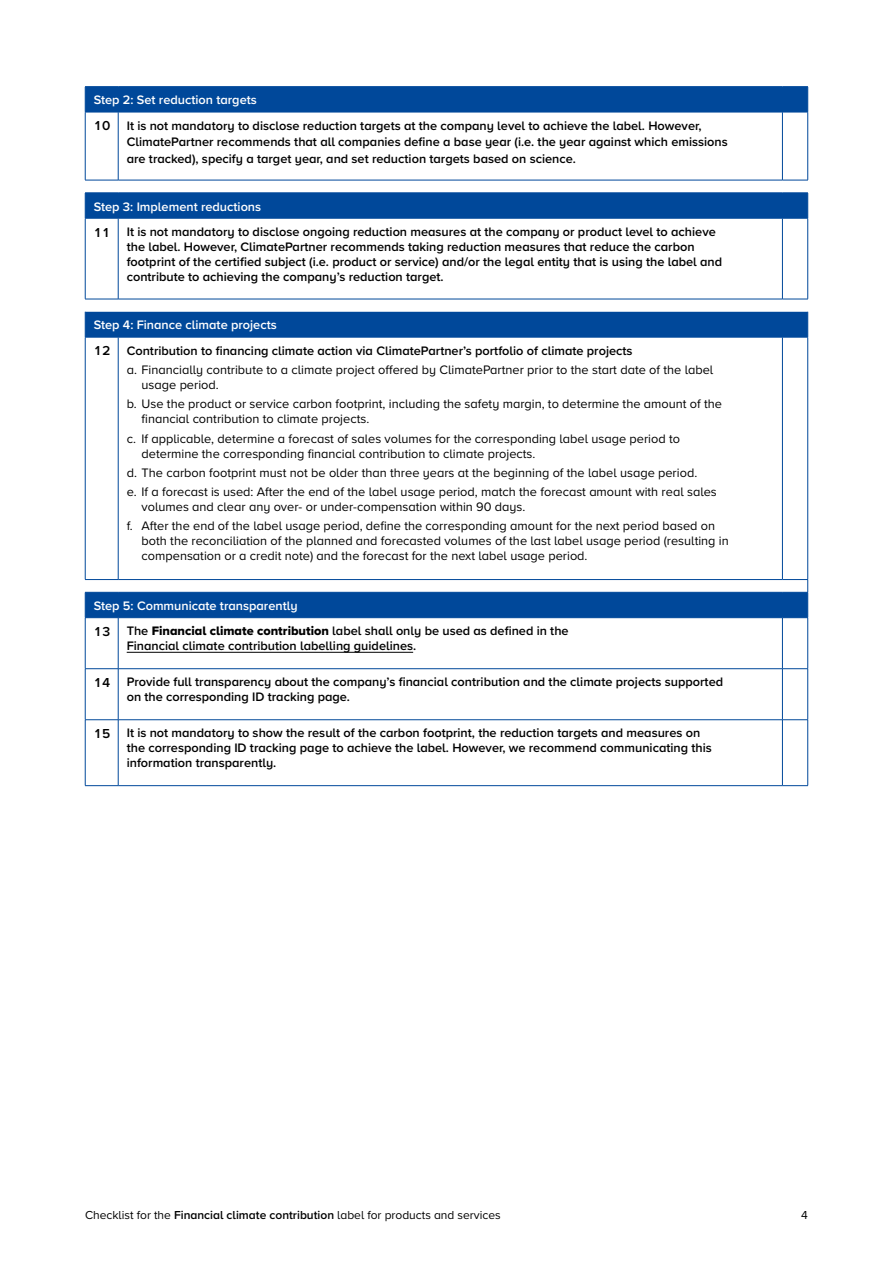
<style>
.page{position:relative;width:893px;height:1263px;background:#fff}
.page>*{position:absolute;margin:0;border:0;box-sizing:border-box;transform-origin:0 0}
.t1{font:600 12.75px/15px "Proxima Nova A";color:#000}
.t2{font:12.75px/15px "Proxima Nova A";color:#000}
.t3{font:12px "Proxima Nova A";color:#000}
.s1{color:#fff}
.s2{font-size:13.5px}
.s3{font-family:"Proxima Nova A Extrabld";font-weight:400}
.s4{font-weight:600}
</style>
<div class="page">
<svg style="left:85px;top:87px;width:723px;height:530px"></svg>
<hr style="left:85px;top:86px;width:33px;height:1px;background:#00489a">
<svg style="left:85px;top:87px;width:1px;height:25px"></svg>
<hr style="left:118px;top:86px;width:664px;height:1px;background:#00489a">
<hr style="left:85px;top:112px;width:33px;height:1px;background:#00489a">
<hr style="left:85px;top:112px;width:1px;height:68px;background:#00489a">
<hr style="left:118px;top:112px;width:664px;height:1px;background:#00489a">
<hr style="left:118px;top:112px;width:1px;height:68px;background:#00489a">
<svg style="left:782px;top:86px;width:26px;height:27px"></svg>
<hr style="left:782px;top:112px;width:1px;height:68px;background:#00489a">
<hr style="left:807px;top:112px;width:1px;height:68px;background:#00489a">
<hr style="left:85px;top:180px;width:33px;height:1px;background:#00489a">
<hr style="left:118px;top:180px;width:664px;height:1px;background:#00489a">
<svg style="left:782px;top:180px;width:26px;height:1px"></svg>
<hr style="left:85px;top:193px;width:33px;height:1px;background:#00489a">
<svg style="left:85px;top:193px;width:1px;height:25px"></svg>
<hr style="left:118px;top:193px;width:664px;height:1px;background:#00489a">
<hr style="left:85px;top:218px;width:33px;height:1px;background:#00489a">
<hr style="left:85px;top:218px;width:1px;height:81px;background:#00489a">
<hr style="left:118px;top:218px;width:664px;height:1px;background:#00489a">
<hr style="left:118px;top:218px;width:1px;height:81px;background:#00489a">
<svg style="left:782px;top:193px;width:26px;height:26px"></svg>
<hr style="left:782px;top:218px;width:1px;height:81px;background:#00489a">
<hr style="left:807px;top:218px;width:1px;height:81px;background:#00489a">
<hr style="left:85px;top:299px;width:33px;height:1px;background:#00489a">
<hr style="left:118px;top:299px;width:664px;height:1px;background:#00489a">
<svg style="left:782px;top:299px;width:26px;height:1px"></svg>
<svg style="left:85px;top:312px;width:1px;height:25px"></svg>
<hr style="left:85px;top:337px;width:33px;height:1px;background:#00489a">
<hr style="left:85px;top:337px;width:1px;height:242px;background:#00489a">
<hr style="left:118px;top:337px;width:664px;height:1px;background:#00489a">
<hr style="left:118px;top:337px;width:1px;height:242px;background:#00489a">
<svg style="left:782px;top:312px;width:26px;height:26px"></svg>
<hr style="left:782px;top:337px;width:1px;height:242px;background:#00489a">
<hr style="left:807px;top:337px;width:1px;height:242px;background:#00489a">
<hr style="left:85px;top:579px;width:33px;height:1px;background:#00489a">
<hr style="left:118px;top:579px;width:664px;height:1px;background:#00489a">
<hr style="left:85px;top:592px;width:33px;height:1px;background:#00489a">
<svg style="left:85px;top:592px;width:1px;height:25px"></svg>
<hr style="left:118px;top:592px;width:664px;height:1px;background:#00489a">
<hr style="left:85px;top:617px;width:33px;height:1px;background:#00489a">
<hr style="left:85px;top:618px;width:1px;height:50px;background:#00489a">
<hr style="left:118px;top:617px;width:664px;height:1px;background:#00489a">
<hr style="left:118px;top:618px;width:1px;height:50px;background:#00489a">
<svg style="left:782px;top:579px;width:26px;height:39px"></svg>
<hr style="left:782px;top:618px;width:1px;height:50px;background:#00489a">
<hr style="left:807px;top:618px;width:1px;height:50px;background:#00489a">
<hr style="left:85px;top:668px;width:33px;height:1px;background:#00489a">
<hr style="left:85px;top:669px;width:1px;height:50px;background:#00489a">
<hr style="left:118px;top:668px;width:664px;height:1px;background:#00489a">
<hr style="left:118px;top:669px;width:1px;height:50px;background:#00489a">
<svg style="left:782px;top:668px;width:26px;height:1px"></svg>
<hr style="left:782px;top:669px;width:1px;height:50px;background:#00489a">
<hr style="left:807px;top:669px;width:1px;height:50px;background:#00489a">
<hr style="left:85px;top:719px;width:33px;height:1px;background:#00489a">
<hr style="left:85px;top:720px;width:1px;height:65px;background:#00489a">
<hr style="left:118px;top:719px;width:664px;height:1px;background:#00489a">
<hr style="left:118px;top:720px;width:1px;height:65px;background:#00489a">
<svg style="left:782px;top:719px;width:26px;height:1px"></svg>
<hr style="left:782px;top:720px;width:1px;height:65px;background:#00489a">
<hr style="left:807px;top:720px;width:1px;height:65px;background:#00489a">
<hr style="left:85px;top:785px;width:33px;height:1px;background:#00489a">
<hr style="left:118px;top:785px;width:664px;height:1px;background:#00489a">
<svg style="left:782px;top:785px;width:26px;height:1px"></svg>
<hr style="left:127px;top:652px;width:286px;height:1px;background:#000">
<p class="t1" style="left:94px;top:87px;width:609px;line-height:25.3px"><span class="s1">Step 2: Set reduction targets<br></span><span class="s2">10</span> It is not mandatory to disclose reduction targets at the company level to achieve the label. However,</p>
<p class="t1" style="left:127px;top:133px;width:603px;line-height:16.5px">ClimatePartner recommends that all companies define a base year (i.e. the year against which emissions are tracked), specify a target year, and set reduction targets based on science.</p>
<p class="t1" style="left:94px;top:193px;width:624px;line-height:25.3px"><span class="s1">Step 3: Implement reductions<br></span><span class="s2">11</span> It is not mandatory to disclose ongoing reduction measures at the company or product level to achieve</p>
<p class="t1" style="left:127px;top:239px;width:597px">the label. However, ClimatePartner recommends taking reduction measures that reduce the carbon footprint of the certified subject (i.e. product or service) and/or the legal entity that is using the label and contribute to achieving the company’s reduction target.</p>
<p class="t1" style="left:94px;top:312px;width:540px;line-height:25.3px"><span class="s1">Step 4: Finance climate projects<br></span><span class="s2">12</span> Contribution to financing climate action via ClimatePartner’s portfolio of climate projects</p>
<p class="t2" style="left:142px;top:362px;width:573px;text-indent:-15px">a. Financially contribute to a climate project offered by ClimatePartner prior to the start date of the label usage period.</p>
<p class="t2" style="left:142px;top:396px;width:582px;text-indent:-15px">b. Use the product or service carbon footprint, including the safety margin, to determine the amount of the financial contribution to climate projects.</p>
<p class="t2" style="left:142px;top:430px;width:540px;text-indent:-15px">c. If applicable, determine a forecast of sales volumes for the corresponding label usage period to determine the corresponding financial contribution to climate projects.</p>
<p class="t2" style="left:127px;top:462px;width:592px;line-height:19.2px">d. The carbon footprint must not be older than three years at the beginning of the label usage period.<br>e. If a forecast is used: After the end of the label usage period, match the forecast amount with real sales</p>
<p class="t2" style="left:127px;top:497px;width:590px;line-height:19.2px;text-indent:15px">volumes and clear any over- or under-compensation within 90 days.<br>f. After the end of the label usage period, define the corresponding amount for the next period based on</p>
<p class="t2" style="left:142px;top:533px;width:589px">both the reconciliation of the planned and forecasted volumes of the last label usage period (resulting in compensation or a credit note) and the forecast for the next label usage period.</p>
<p class="t1" style="left:94px;top:593px;width:476px;line-height:25.3px"><span class="s1">Step 5: Communicate transparently<br></span><span class="s2">13</span> The <span class="s3">Financial climate contribution</span> label shall only be used as defined in the</p>
<p class="t1" style="left:127px;top:638px;width:291px">Financial climate contribution labelling guidelines.</p>
<p class="t1" style="left:127px;top:674px;width:598px;text-indent:-33px"><span class="s2">14</span> Provide full transparency about the company’s financial contribution and the climate projects supported on the corresponding ID tracking page.</p>
<p class="t1" style="left:127px;top:725px;width:587px;text-indent:-33px"><span class="s2">15</span> It is not mandatory to show the result of the carbon footprint, the reduction targets and measures on the corresponding ID tracking page to achieve the label. However, we recommend communicating this information transparently.</p>
<p class="t3" style="left:85px;top:1206px;width:417px">Checklist for the <span class="s4">Financial climate contribution</span> label for products and services</p>
<p class="t3" style="left:801px;top:1206px;width:8px">4</p>
</div>
